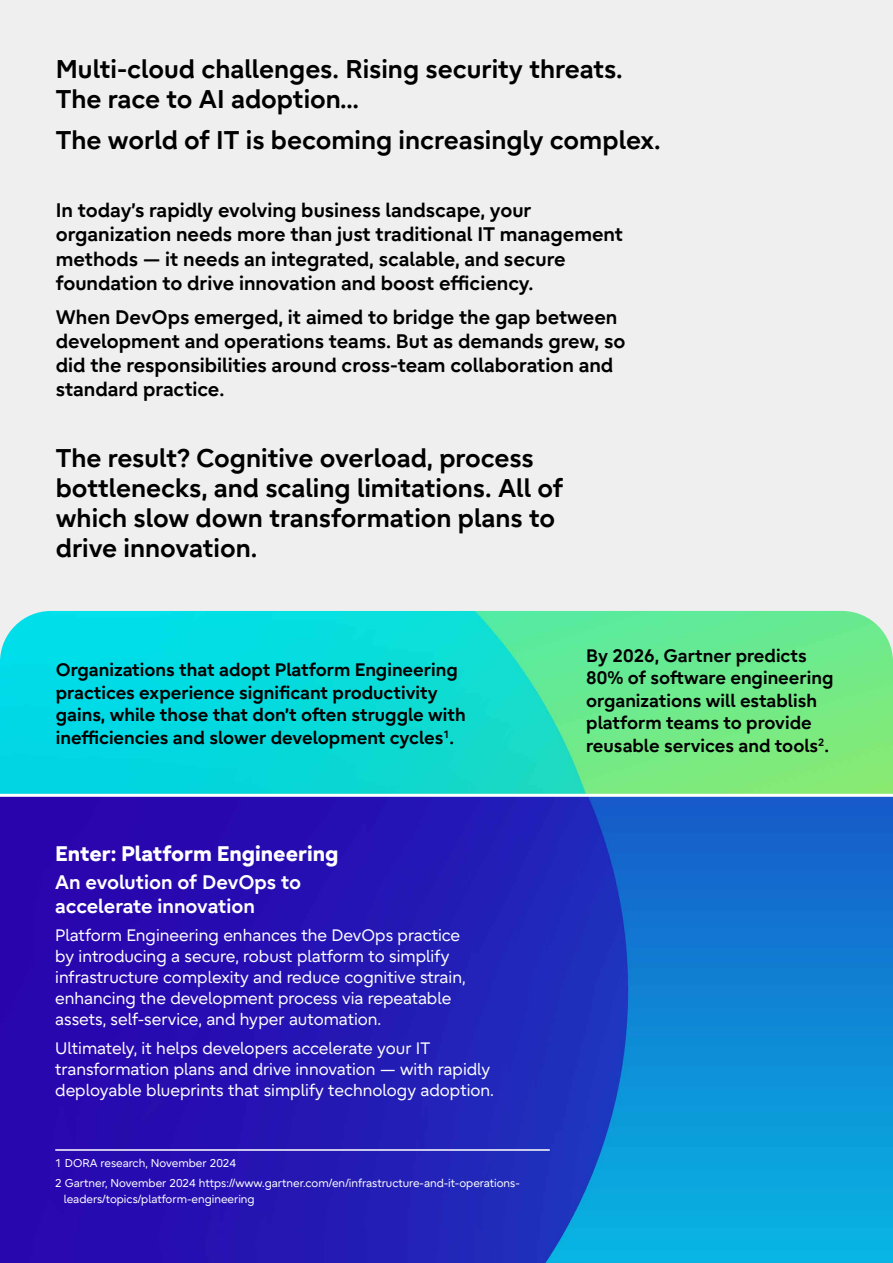
<style>
.page{position:relative;width:893px;height:1263px;background:#efefef}
.page>*{position:absolute;margin:0;border:0;box-sizing:border-box;transform-origin:0 0}
.t1{font:700 25.5px/30px "Fujitsu Infinity Pro";color:#000}
.t2{font:800 21px "Fujitsu Infinity Pro";color:#fff}
.t3{font:700 19.5px/24px "Fujitsu Infinity Pro";color:#000}
.t4{font:700 19.5px/24px "Fujitsu Infinity Pro";color:#fff}
.t5{font:700 18px/22.5px "Fujitsu Infinity Pro";color:#000}
.t6{font:16.5px/21px "Fujitsu Infinity Pro";color:#fff}
.t7{font:11.25px/20px "Fujitsu Infinity Pro";color:#fff}
</style>
<div class="page">
<img style="left:0;top:611px;width:893px;height:181px">
<svg style="left:0;top:792px;width:893px;height:471px;background:#1f3dbf"></svg>
<hr style="left:55px;top:1149px;width:495px;height:2px;background:#fff">
<h1 class="t1" style="left:56px;top:54px;width:568px">Multi-cloud challenges. Rising security threats.<br>The race to AI adoption…</h1>
<h1 class="t1" style="left:56px;top:125px;width:606px">The world of IT is becoming increasingly complex.</h1>
<p class="t3" style="left:56px;top:198px;width:569px">In today’s rapidly evolving business landscape, your organization needs more than just traditional IT management methods — it needs an integrated, scalable, and secure foundation to drive innovation and boost efficiency.</p>
<p class="t3" style="left:56px;top:305px;width:571px">When DevOps emerged, it aimed to bridge the gap between development and operations teams. But as demands grew, so did the responsibilities around cross-team collaboration and standard practice.</p>
<h1 class="t1" style="left:56px;top:443px;width:509px">The result? Cognitive overload, process bottlenecks, and scaling limitations. All of which slow down transformation plans to drive innovation.</h1>
<p class="t5" style="left:56px;top:658px;width:411px">Organizations that adopt Platform Engineering practices experience significant productivity gains, while those that don’t often struggle with inefficiencies and slower development cycles<sup>1</sup>.</p>
<p class="t5" style="left:586px;top:644px;width:249px">By 2026, Gartner predicts<br>80% of software engineering organizations will establish platform teams to provide reusable services and tools<sup>2</sup>.</p>
<p class="t2" style="left:55px;top:840px;width:285px">Enter: Platform Engineering</p>
<p class="t4" style="left:55px;top:870px;width:247px">An evolution of DevOps to accelerate innovation</p>
<p class="t6" style="left:55px;top:924px;width:412px">Platform Engineering enhances the DevOps practice by introducing a secure, robust platform to simplify infrastructure complexity and reduce cognitive strain, enhancing the development process via repeatable assets, self-service, and hyper automation.</p>
<p class="t6" style="left:55px;top:1038px;width:440px">Ultimately, it helps developers accelerate your IT transformation plans and drive innovation — with rapidly deployable blueprints that simplify technology adoption.</p>
<p class="t7" style="left:55px;top:1153px;width:466px">1 DORA research, November 2024<br>2 Gartner, November 2024 https://www.gartner.com/en/infrastructure-and-it-operations-</p>
<p class="t7" style="left:64px;top:1188px;width:192px">leaders/topics/platform-engineering</p>
</div>
